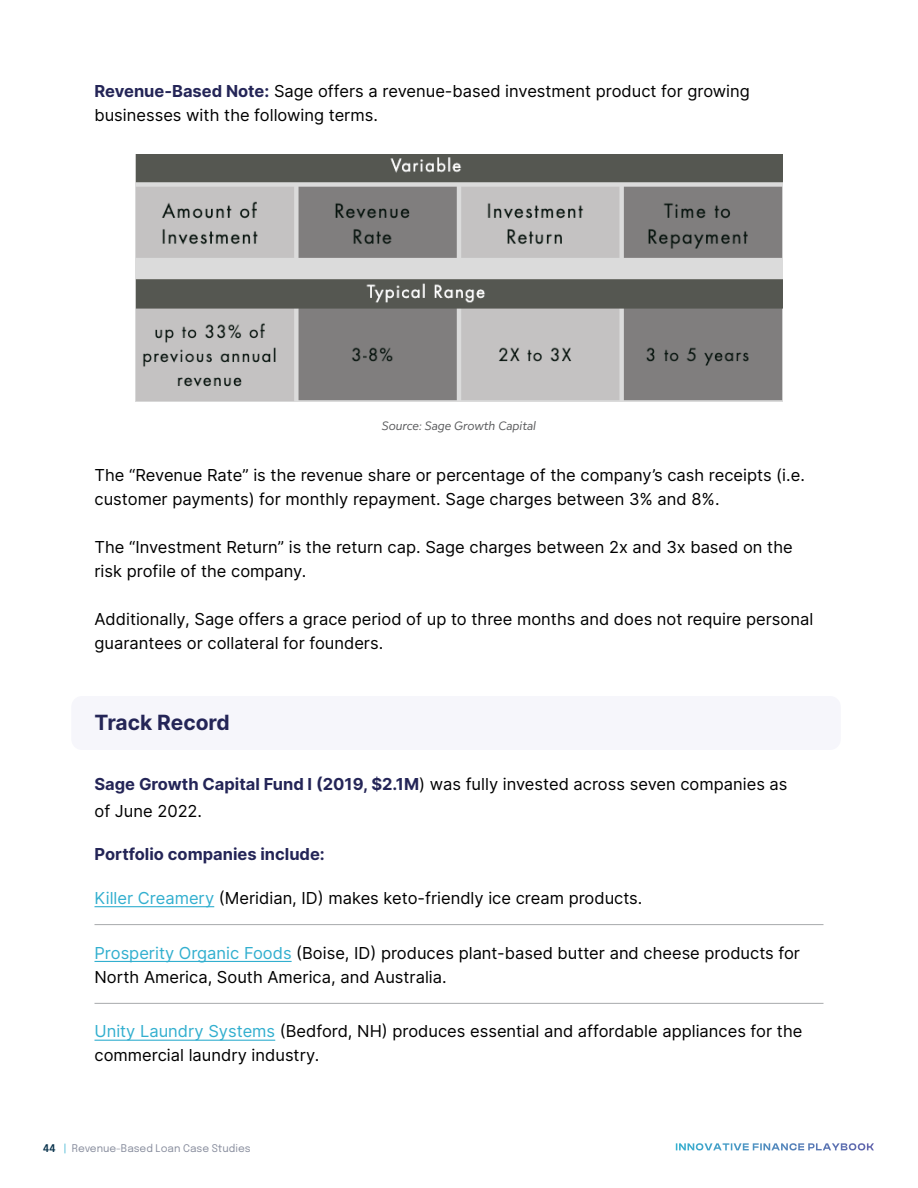
<style>
.page{position:relative;width:918px;height:1188px;background:#fff}
.page>*{position:absolute;margin:0;border:0;box-sizing:border-box;transform-origin:0 0}
.t1{font:700 21px "Inter";color:#242557}
.t2{font:16.5px/24px "Inter";color:#000}
.t3{font:700 16.5px "Inter";color:#242557}
.t4{font:italic 12px "Inter";color:#58595b}
.t5{font:10.5px "Epilogue";color:#8a8f9f}
.s1{font-weight:700;color:#242557}
.s2{color:#32afcf}
.s3{font-weight:600;color:#0a344d}
.s4{font-family:"Gotham";color:#32afcf}
</style>
<div class="page">
<svg style="left:692px;top:1143px;width:182px;height:7px"></svg>
<div style="left:71px;top:696px;width:770px;height:54px;background:#f6f6fb;border-radius:11px"></div>
<hr style="left:94px;top:924px;width:730px;height:1px;background:#a7a9ac">
<hr style="left:94px;top:906px;width:120px;height:1px;background:#32afcf">
<hr style="left:94px;top:961px;width:198px;height:1px;background:#32afcf">
<hr style="left:94px;top:1003px;width:730px;height:1px;background:#a7a9ac">
<hr style="left:94px;top:1040px;width:181px;height:1px;background:#32afcf">
<img style="left:135px;top:154px;width:648px;height:247px">
<p class="t2" style="left:94px;top:79px;width:657px"><span class="s1">Revenue-Based Note:</span> Sage offers a revenue-based investment product for growing businesses with the following terms.</p>
<p class="t4" style="left:382px;top:419px;width:156px">Source: Sage Growth Capital</p>
<p class="t2" style="left:94px;top:463px;width:712px">The “Revenue Rate” is the revenue share or percentage of the company’s cash receipts (i.e. customer payments) for monthly repayment. Sage charges between 3% and 8%.</p>
<p class="t2" style="left:94px;top:535px;width:700px">The “Investment Return” is the return cap. Sage charges between 2x and 3x based on the risk profile of the company.</p>
<p class="t2" style="left:94px;top:607px;width:720px">Additionally, Sage offers a grace period of up to three months and does not require personal guarantees or collateral for founders.</p>
<p class="t1" style="left:94px;top:707px;width:137px">Track Record</p>
<p class="t2" style="left:94px;top:770px;width:695px;line-height:27px"><span class="s1">Sage Growth Capital Fund I (2019, $2.1M</span>) was fully invested across seven companies as of June 2022.</p>
<p class="t3" style="left:94px;top:842px;width:232px">Portfolio companies include:</p>
<p class="t2" style="left:94px;top:886px;width:549px"><span class="s2">Killer Creamery</span> (Meridian, ID) makes keto-friendly ice cream products.</p>
<p class="t2" style="left:94px;top:940px;width:707px"><span class="s2">Prosperity Organic Foods</span> (Boise, ID) produces plant-based butter and cheese products for<br>North America, South America, and Australia.</p>
<p class="t2" style="left:94px;top:1019px;width:709px"><span class="s2">Unity Laundry Systems</span> (Bedford, NH) produces essential and affordable appliances for the commercial laundry industry.</p>
<p class="t5" style="left:43px;top:1140px;width:209px"><span class="s3">44</span> <span class="s4">|</span> Revenue-Based Loan Case Studies</p>
</div>
